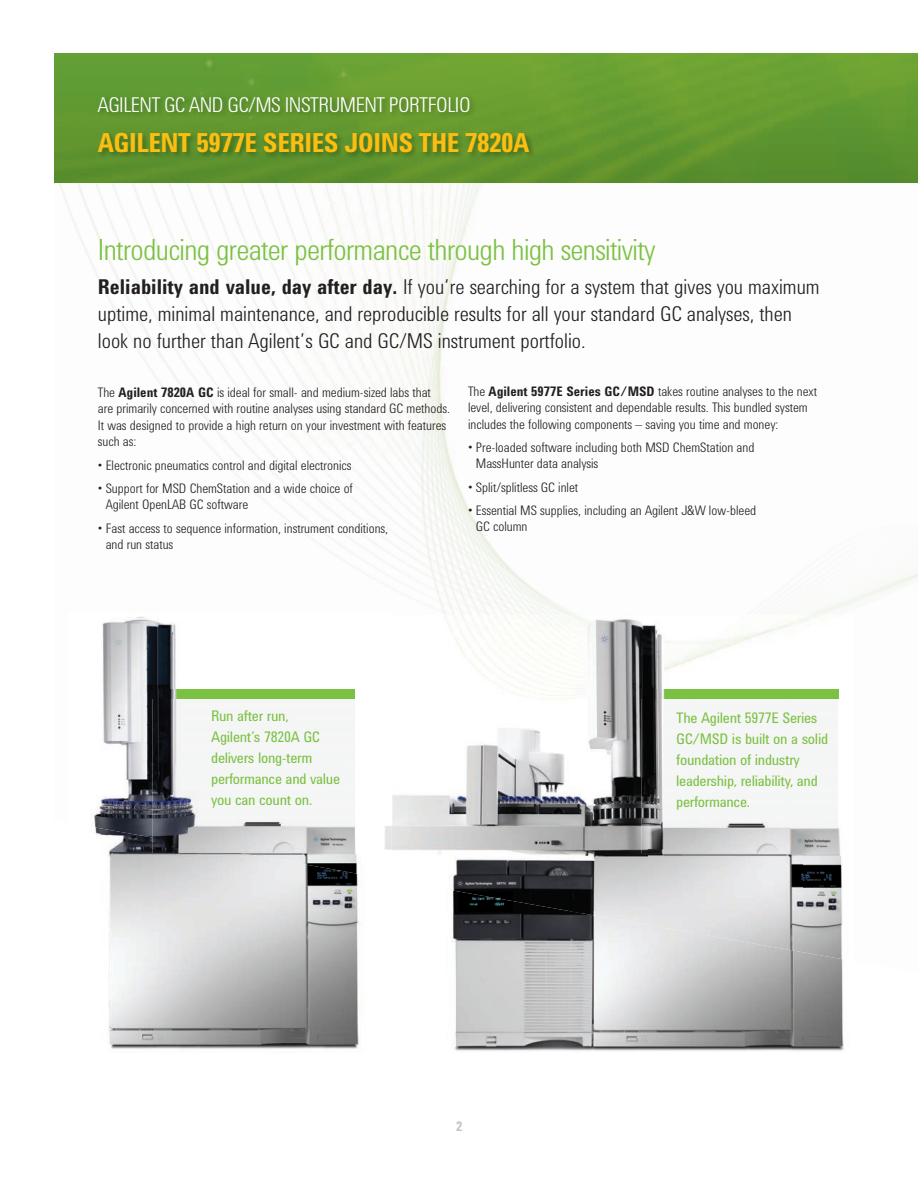
<style>
.page{position:relative;width:918px;height:1188px;background:#fff}
.page>*{position:absolute;margin:0;border:0;box-sizing:border-box;transform-origin:0 0}
.t1{font:300 30px "Agilent Condensed CFF";letter-spacing:-.02em;color:#7bc142}
.t2{font:700 27px "Agilent Condensed CFF";letter-spacing:-.02em;color:#fdbe12}
.t3{font:300 21px/27px "Agilent Condensed CFF";color:#231f20}
.t4{font:300 21px "Agilent Condensed CFF";letter-spacing:-.02em;color:#fff}
.t5{font:15px/21px "Agilent Condensed CFF";letter-spacing:-.02em;color:#7bc142}
.t6{font:300 13.5px/16.5px "Agilent Condensed CFF";color:#231f20}
.t7{font:700 13.5px "Agilent Condensed CFF";color:#c2c3c6}
.s1{font-weight:700}
</style>
<div class="page">
<img style="left:54px;top:54px;width:864px;height:129px">
<img style="left:326px;top:183px;width:156px;height:255px">
<img style="left:54px;top:183px;width:272px;height:267px">
<img style="left:253px;top:438px;width:277px;height:177px">
<img style="left:213px;top:450px;width:58px;height:91px">
<img style="left:213px;top:503px;width:49px;height:88px">
<img style="left:520px;top:586px;width:54px;height:29px">
<img style="left:253px;top:591px;width:120px;height:21px">
<img style="left:96px;top:95px;width:440px;height:64px">
<img style="left:108px;top:875px;width:253px;height:174px">
<img style="left:93px;top:612px;width:299px;height:263px">
<img style="left:152px;top:689px;width:203px;height:164px">
<img style="left:451px;top:912px;width:393px;height:140px">
<img style="left:392px;top:615px;width:256px;height:297px">
<img style="left:648px;top:615px;width:191px;height:84px">
<img style="left:802px;top:828px;width:42px;height:133px">
<img style="left:648px;top:853px;width:155px;height:100px">
<img style="left:570px;top:911px;width:79px;height:15px">
<img style="left:642px;top:699px;width:196px;height:154px">
<img style="left:366px;top:615px;width:26px;height:260px">
<img style="left:642px;top:689px;width:194px;height:10px">
<svg style="left:836px;top:689px;width:2px;height:10px"></svg>
<h3 class="t4" style="left:98px;top:97px;width:374px">AGILENT GC AND GC/MS INSTRUMENT PORTFOLIO</h3>
<h2 class="t2" style="left:98px;top:133px;width:433px">AGILENT 5977E SERIES JOINS THE 7820A</h2>
<h1 class="t1" style="left:98px;top:239px;width:559px">Introducing greater performance through high sensitivity</h1>
<p class="t3" style="left:98px;top:275px;width:723px"><span class="s1">Reliability and value, day after day.</span> If you’re searching for a system that gives you maximum uptime, minimal maintenance, and reproducible results for all your standard GC analyses, then look no further than Agilent’s GC and GC/MS instrument portfolio.</p>
<p class="t6" style="left:98px;top:385px;width:354px">The <span class="s1">Agilent 7820A GC</span> is ideal for small- and medium-sized labs that<br>are primarily concerned with routine analyses using standard GC methods.<br>It was designed to provide a high return on your investment with features such as:</p>
<p class="t6" style="left:98px;top:458px;width:255px">• Electronic pneumatics control and digital electronics</p>
<p class="t6" style="left:106px;top:481px;width:249px;text-indent:-8px">• Support for MSD ChemStation and a wide choice of<br>Agilent OpenLAB GC software</p>
<p class="t6" style="left:106px;top:521px;width:284px;text-indent:-8px">• Fast access to sequence information, instrument conditions, and run status</p>
<p class="t6" style="left:468px;top:384px;width:350px">The <span class="s1">Agilent 5977E Series GC/MSD</span> takes routine analyses to the next level, delivering consistent and dependable results. This bundled system includes the following components – saving you time and money:</p>
<p class="t6" style="left:476px;top:440px;width:280px;text-indent:-8px">• Pre-loaded software including both MSD ChemStation and<br>MassHunter data analysis</p>
<p class="t6" style="left:468px;top:480px;width:112px">• Split/splitless GC inlet</p>
<p class="t6" style="left:476px;top:503px;width:282px;text-indent:-8px">• Essential MS supplies, including an Agilent J&amp;W low-bleed<br>GC column</p>
<p class="t5" style="left:211px;top:707px;width:131px">Run after run,<br>Agilent’s 7820A GC delivers long-term performance and value you can count on.</p>
<p class="t5" style="left:676px;top:709px;width:154px">The Agilent 5977E Series<br>GC/MSD is built on a solid foundation of industry leadership, reliability, and performance.</p>
<p class="t7" style="left:456px;top:1121px;width:8px">2</p>
</div>
